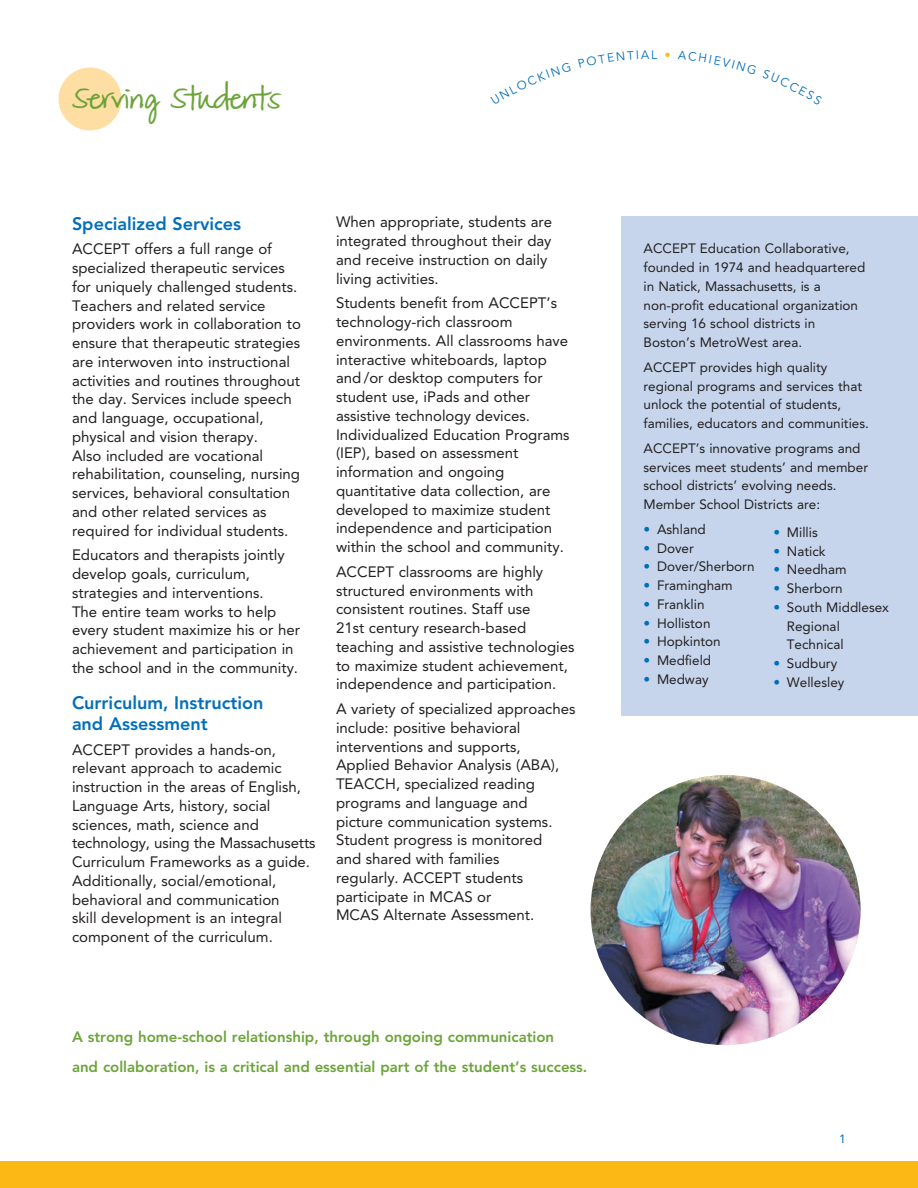
<style>
.page{position:relative;width:918px;height:1188px;background:#fff}
.page>*{position:absolute;margin:0;border:0;box-sizing:border-box;transform-origin:0 0}
._1_Head{font:22.5px "FG Matilda";color:#6ca43a}
._1_Head__2{font:800 18px/21px "Avenir";color:#006fba}
._3_Text{font:15px/18.8px "Avenir";color:#231f20}
._4_Call-Out{font:800 15px/30px "Avenir";color:#6ca43a}
._3_Text-2{font:13.5px/18.8px "Avenir";color:#231f20}
.t1{font:12px "Avenir";color:#006fba}
.Page_Number{font:12px "Avenir";color:#006fba}
.s1{color:#006fba}
</style>
<div class="page">
<div style="left:0;top:1161px;width:918px;height:27px;background:#fcb814"></div>
<div style="left:58px;top:68px;width:64px;height:62px;background:#ffdea4;border-radius:50%"></div>
<div style="left:621px;top:216px;width:297px;height:500px;background:#c6d5ec"></div>
<img style="left:591px;top:775px;width:270px;height:270px;border-radius:135px">
<p class="_1_Head" style="left:72px;top:87px;width:210px">Serving Students</p>
<p class="_1_Head__2" style="left:72px;top:213px;width:171px">Specialized Services</p>
<p class="_3_Text" style="left:72px;top:240px;width:231px">ACCEPT offers a full range of specialized therapeutic services for uniquely challenged students.<br>Teachers and related service providers work in collaboration to ensure that therapeutic strategies are interwoven into instructional activities and routines throughout the day. Services include speech and language, occupational, physical and vision therapy.<br>Also included are vocational rehabilitation, counseling, nursing services, behavioral consultation and other related services as required for individual students.</p>
<p class="_3_Text" style="left:72px;top:546px;width:230px">Educators and therapists jointly develop goals, curriculum, strategies and interventions.<br>The entire team works to help every student maximize his or her achievement and participation in the school and in the community.</p>
<p class="_1_Head__2" style="left:72px;top:692px;width:193px">Curriculum, Instruction and Assessment</p>
<p class="_3_Text" style="left:72px;top:740px;width:245px">ACCEPT provides a hands-on, relevant approach to academic instruction in the areas of English,<br>Language Arts, history, social sciences, math, science and technology, using the Massachusetts<br>Curriculum Frameworks as a guide.<br>Additionally, social/emotional, behavioral and communication<br>skill development is an integral component of the curriculum.</p>
<p class="_3_Text" style="left:336px;top:213px;width:218px">When appropriate, students are integrated throughout their day and receive instruction on daily living activities.</p>
<p class="_3_Text" style="left:336px;top:294px;width:235px">Students benefit from ACCEPT’s technology-rich classroom environments. All classrooms have interactive whiteboards, laptop and /or desktop computers for student use, iPads and other assistive technology devices.<br>Individualized Education Programs (IEP), based on assessment information and ongoing quantitative data collection, are developed to maximize student independence and participation within the school and community.</p>
<p class="_3_Text" style="left:336px;top:562px;width:240px">ACCEPT classrooms are highly structured environments with consistent routines. Staff use<br>21st century research-based teaching and assistive technologies to maximize student achievement, independence and participation.</p>
<p class="_3_Text" style="left:336px;top:700px;width:241px">A variety of specialized approaches include: positive behavioral interventions and supports,<br>Applied Behavior Analysis (ABA),<br>TEACCH, specialized reading programs and language and picture communication systems.<br>Student progress is monitored<br>and shared with families<br>regularly. ACCEPT students participate in MCAS or<br>MCAS Alternate Assessment.</p>
<p class="_4_Call-Out" style="left:72px;top:1022px;width:517px">A strong home-school relationship, through ongoing communication<br>and collaboration, is a critical and essential part of the student’s success.</p>
<p class="t1" style="left:651px;top:47px;width:7px">L</p>
<p class="_3_Text-2" style="left:644px;top:239px;width:223px">ACCEPT Education Collaborative, founded in 1974 and headquartered in Natick, Massachusetts, is a non-profit educational organization serving 16 school districts in<br>Boston’s MetroWest area.</p>
<p class="_3_Text-2" style="left:644px;top:358px;width:227px">ACCEPT provides high quality regional programs and services that unlock the potential of students, families, educators and communities.</p>
<p class="_3_Text-2" style="left:644px;top:439px;width:226px">ACCEPT’s innovative programs and services meet students’ and member school districts’ evolving needs.<br>Member School Districts are:</p>
<p class="_3_Text-2" style="left:644px;top:520px;width:64px"><span class="s1">•</span> Ashland</p>
<p class="_3_Text-2" style="left:644px;top:538px;width:52px"><span class="s1">•</span> Dover</p>
<p class="_3_Text-2" style="left:644px;top:557px;width:113px"><span class="s1">•</span> Dover/Sherborn</p>
<p class="_3_Text-2" style="left:644px;top:576px;width:91px"><span class="s1">•</span> Framingham</p>
<p class="_3_Text-2" style="left:644px;top:595px;width:63px"><span class="s1">•</span> Franklin</p>
<p class="_3_Text-2" style="left:644px;top:613px;width:69px"><span class="s1">•</span> Holliston</p>
<p class="_3_Text-2" style="left:644px;top:632px;width:79px"><span class="s1">•</span> Hopkinton</p>
<p class="_3_Text-2" style="left:644px;top:651px;width:69px"><span class="s1">•</span> Medfield</p>
<p class="_3_Text-2" style="left:644px;top:670px;width:67px"><span class="s1">•</span> Medway</p>
<p class="_3_Text-2" style="left:773px;top:523px;width:46px"><span class="s1">•</span> Millis</p>
<p class="_3_Text-2" style="left:773px;top:541px;width:54px"><span class="s1">•</span> Natick</p>
<p class="_3_Text-2" style="left:773px;top:560px;width:75px"><span class="s1">•</span> Needham</p>
<p class="_3_Text-2" style="left:773px;top:579px;width:71px"><span class="s1">•</span> Sherborn</p>
<p class="_3_Text-2" style="left:787px;top:598px;width:104px;text-indent:-13px"><span class="s1">•</span> South Middlesex<br>Regional<br>Technical</p>
<p class="_3_Text-2" style="left:773px;top:654px;width:65px"><span class="s1">•</span> Sudbury</p>
<p class="_3_Text-2" style="left:773px;top:673px;width:72px"><span class="s1">•</span> Wellesley</p>
<p class="Page_Number" style="left:839px;top:1132px;width:8px">1</p>
</div>
